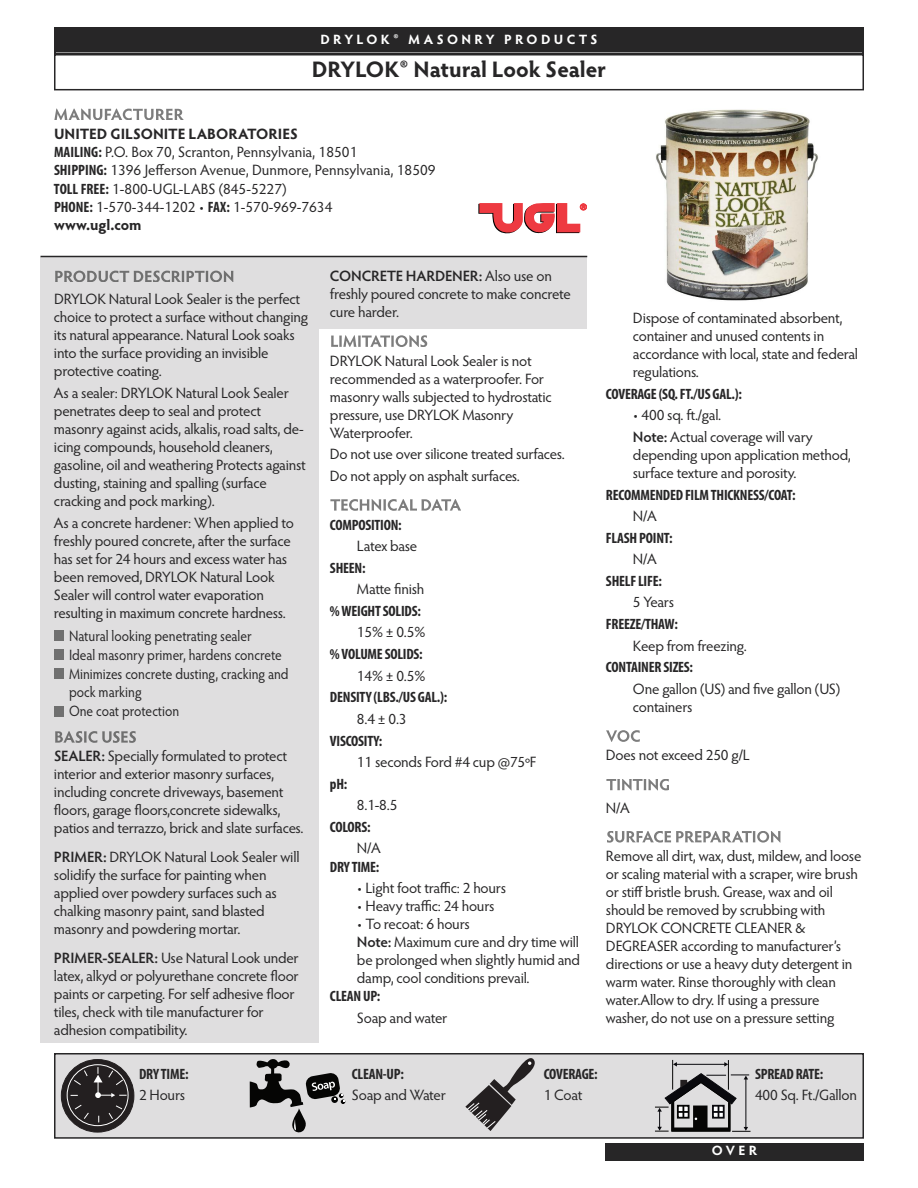
<style>
.page{position:relative;width:918px;height:1188px;background:#fff}
.page>*{position:absolute;margin:0;border:0;box-sizing:border-box;transform-origin:0 0}
.t1{font:700 22.5px "Hypatia Sans Pro";color:#272627}
.t2{font:15px/18px "Hypatia Sans Pro";letter-spacing:-.015em;color:#272627}
.t3{font:700 condensed 15px "Myriad Pro";letter-spacing:-.015em;color:#272627}
.t4{font:15px/18.9px "Hypatia Sans Pro";letter-spacing:-.015em;color:#272627;scale:.9 1}
.t5{font:700 13.5px "Hypatia Sans Pro";letter-spacing:.25em;color:#fff}
.t6{font:8.7px "Helvetica";color:#ee3a41}
.s1{font-weight:700}
.s2{font-family:"Myriad Pro";font-weight:700;font-stretch:condensed}
.s3{font-weight:600}
</style>
<div class="page">
<div style="left:40px;top:257px;width:279px;height:786px;background:#dfdedf"></div>
<div style="left:54px;top:54px;width:810px;height:36px;border:2px solid #272627"></div>
<svg style="left:478px;top:203px;width:102px;height:31px"></svg>
<svg style="left:54px;top:109px;width:130px;height:11px"></svg>
<div style="left:56px;top:28px;width:807px;height:24px;background:#272627"></div>
<div style="left:54px;top:27px;width:810px;height:27px;border:2px solid #272627"></div>
<div style="left:605px;top:1144px;width:259px;height:17px;background:#272627"></div>
<div style="left:55px;top:1054px;width:808px;height:84px;background:#dfdedf"></div>
<div style="left:54px;top:1053px;width:810px;height:86px;border:2px solid #272627"></div>
<div style="left:61px;top:1060px;width:73px;height:72px;background:#231f20;border-radius:50%"></div>
<div style="left:61px;top:1059px;width:73px;height:74px;border:1px solid #231f20;border-radius:50%"></div>
<div style="left:67px;top:1064px;width:62px;height:62px;border:1px solid #fff;border-radius:50%"></div>
<svg style="left:73px;top:1069px;width:15px;height:16px"></svg>
<svg style="left:74px;top:1104px;width:15px;height:16px"></svg>
<svg style="left:108px;top:1105px;width:15px;height:15px"></svg>
<svg style="left:94px;top:1067px;width:33px;height:31px"></svg>
<svg style="left:250px;top:1059px;width:95px;height:74px"></svg>
<svg style="left:465px;top:1058px;width:70px;height:73px"></svg>
<hr style="left:672px;top:1060px;width:1px;height:30px;background:#050504">
<hr style="left:728px;top:1060px;width:1px;height:30px;background:#050504">
<hr style="left:676px;top:1064px;width:49px;height:1px;background:#09090d">
<svg style="left:724px;top:1062px;width:4px;height:5px"></svg>
<svg style="left:673px;top:1062px;width:4px;height:5px"></svg>
<svg style="left:655px;top:1073px;width:96px;height:59px"></svg>
<div style="left:308px;top:257px;width:279px;height:71px;background:#dfdedf"></div>
<svg style="left:55px;top:271px;width:139px;height:11px"></svg>
<div style="left:54px;top:630px;width:10px;height:11px;background:#707070"></div>
<div style="left:54px;top:649px;width:10px;height:11px;background:#707070"></div>
<div style="left:54px;top:669px;width:10px;height:10px;background:#707070"></div>
<div style="left:54px;top:706px;width:10px;height:10px;background:#707070"></div>
<svg style="left:55px;top:731px;width:81px;height:12px"></svg>
<svg style="left:331px;top:335px;width:96px;height:12px"></svg>
<svg style="left:330px;top:499px;width:131px;height:12px"></svg>
<svg style="left:606px;top:730px;width:34px;height:12px"></svg>
<svg style="left:606px;top:779px;width:63px;height:11px"></svg>
<svg style="left:607px;top:831px;width:125px;height:12px"></svg>
<img style="left:656px;top:109px;width:162px;height:192px">
<hr style="left:40px;top:256px;width:547px;height:1px;background:#272627">
<p class="t5" style="left:320px;top:34px;width:279px">DRYLOK® MASONRY PRODUCTS</p>
<h1 class="t1" style="left:312px;top:61px;width:296px">DRYLOK® Natural Look Sealer</h1>
<p class="t2" style="left:54px;top:126px;width:383px"><span class="s1">UNITED GILSONITE LABORATORIES<br></span><span class="s2">MAILING:</span> P.O. Box 70, Scranton, Pennsylvania, 18501<br><span class="s2">SHIPPING:</span> 1396 Jefferson Avenue, Dunmore, Pennsylvania, 18509<br><span class="s2">TOLL FREE:</span> 1-800-UGL-LABS (845-5227)<br><span class="s2">PHONE:</span> 1-570-344-1202 • <span class="s2">FAX:</span> 1-570-969-7634<br><span class="s1">www.ugl.com</span></p>
<p class="t6" style="left:580px;top:203px;width:8px">®</p>
<p class="t2" style="left:54px;top:292px;width:256px">DRYLOK Natural Look Sealer is the perfect choice to protect a surface without changing its natural appearance. Natural Look soaks into the surface providing an invisible protective coating.</p>
<p class="t2" style="left:54px;top:385px;width:253px">As a sealer: DRYLOK Natural Look Sealer penetrates deep to seal and protect masonry against acids, alkalis, road salts, de&shy;icing compounds, household cleaners, gasoline, oil and weathering Protects against dusting, staining and spalling (surface cracking and pock marking).</p>
<p class="t2" style="left:54px;top:515px;width:241px">As a concrete hardener: When applied to freshly poured concrete, after the surface has set for 24 hours and excess water has been removed, DRYLOK Natural Look Sealer will control water evaporation resulting in maximum concrete hardness.</p>
<p class="t4" style="left:69px;top:627px;width:246px">Natural looking penetrating sealer<br>Ideal masonry primer, hardens concrete<br>Minimizes concrete dusting, cracking and pock marking<br>One coat protection</p>
<p class="t2" style="left:54px;top:749px;width:251px"><span class="s3">SEALER:</span> Specially formulated to protect interior and exterior masonry surfaces, including concrete driveways, basement floors, garage floors,concrete sidewalks, patios and terrazzo, brick and slate surfaces.</p>
<p class="t2" style="left:54px;top:849px;width:247px"><span class="s3">PRIMER:</span> DRYLOK Natural Look Sealer will solidify the surface for painting when applied over powdery surfaces such as chalking masonry paint, sand blasted masonry and powdering mortar.</p>
<p class="t2" style="left:54px;top:950px;width:246px"><span class="s3">PRIMER-SEALER:</span> Use Natural Look under latex, alkyd or polyurethane concrete floor paints or carpeting. For self adhesive floor tiles, check with tile manufacturer for adhesion compatibility.</p>
<p class="t3" style="left:139px;top:1068px;width:51px">DRY TIME:</p>
<p class="t2" style="left:139px;top:1087px;width:48px">2 Hours</p>
<p class="t2" style="left:330px;top:268px;width:242px"><span class="s3">CONCRETE HARDENER:</span> Also use on freshly poured concrete to make concrete cure harder.</p>
<p class="t2" style="left:330px;top:353px;width:223px">DRYLOK Natural Look Sealer is not recommended as a waterproofer. For masonry walls subjected to hydrostatic pressure, use DRYLOK Masonry<br>Waterproofer.</p>
<p class="t2" style="left:330px;top:445px;width:236px;line-height:21.6px">Do not use over silicone treated surfaces.<br>Do not apply on asphalt surfaces.</p>
<p class="t3" style="left:330px;top:519px;width:73px">COMPOSITION:</p>
<p class="t2" style="left:357px;top:538px;width:62px">Latex base</p>
<p class="t3" style="left:330px;top:562px;width:37px">SHEEN:</p>
<p class="t2" style="left:357px;top:582px;width:69px">Matte finish</p>
<p class="t3" style="left:330px;top:606px;width:92px">%WEIGHTSOLIDS:</p>
<p class="t2" style="left:357px;top:625px;width:70px">15% ± 0.5%</p>
<p class="t3" style="left:330px;top:649px;width:94px">%VOLUMESOLIDS:</p>
<p class="t2" style="left:357px;top:668px;width:70px">14% ± 0.5%</p>
<p class="t3" style="left:330px;top:692px;width:119px">DENSITY (LBS./US GAL.):</p>
<p class="t2" style="left:357px;top:711px;width:51px">8.4 ± 0.3</p>
<p class="t3" style="left:330px;top:735px;width:54px">VISCOSITY:</p>
<p class="t2" style="left:357px;top:754px;width:181px">11 seconds Ford #4 cup @75ºF</p>
<p class="t3" style="left:330px;top:779px;width:19px">pH:</p>
<p class="t2" style="left:357px;top:798px;width:42px">8.1-8.5</p>
<p class="t3" style="left:330px;top:822px;width:42px">COLORS:</p>
<p class="t2" style="left:357px;top:841px;width:25px">N/A</p>
<p class="t3" style="left:330px;top:861px;width:51px">DRY TIME:</p>
<p class="t2" style="left:357px;top:880px;width:151px">• Light foot traffic: 2 hours</p>
<p class="t2" style="left:357px;top:898px;width:139px">• Heavy traffic: 24 hours</p>
<p class="t2" style="left:357px;top:916px;width:225px">• To recoat: 6 hours<br><span class="s3">Note:</span> Maximum cure and dry time will be prolonged when slightly humid and damp, cool conditions prevail.</p>
<p class="t3" style="left:330px;top:991px;width:52px">CLEANUP:</p>
<p class="t2" style="left:357px;top:1010px;width:92px">Soap and water</p>
<p class="t2" style="left:633px;top:310px;width:227px">Dispose of contaminated absorbent, container and unused contents in accordance with local, state and federal regulations.</p>
<p class="t3" style="left:606px;top:389px;width:138px">COVERAGE(SQ.FT./US GAL.):</p>
<p class="t2" style="left:633px;top:406px;width:181px;line-height:21.6px">• 400 sq. ft./gal.<br><span class="s3">Note:</span> Actual coverage will vary</p>
<p class="t2" style="left:633px;top:447px;width:219px">depending upon application method, surface texture and porosity.</p>
<p class="t3" style="left:606px;top:489px;width:191px">RECOMMENDED FILMTHICKNESS/COAT:</p>
<p class="t2" style="left:633px;top:508px;width:25px">N/A</p>
<p class="t3" style="left:606px;top:533px;width:68px">FLASH POINT:</p>
<p class="t2" style="left:633px;top:552px;width:25px">N/A</p>
<p class="t3" style="left:606px;top:576px;width:57px">SHELFLIFE:</p>
<p class="t2" style="left:633px;top:595px;width:43px">5 Years</p>
<p class="t3" style="left:606px;top:619px;width:73px">FREEZE/THAW:</p>
<p class="t2" style="left:633px;top:638px;width:115px">Keep from freezing.</p>
<p class="t3" style="left:606px;top:662px;width:89px">CONTAINER SIZES:</p>
<p class="t2" style="left:633px;top:681px;width:209px">One gallon (US) and five gallon (US) containers</p>
<p class="t2" style="left:606px;top:748px;width:145px">Does not exceed 250 g/L</p>
<p class="t2" style="left:606px;top:800px;width:25px">N/A</p>
<p class="t2" style="left:606px;top:848px;width:257px">Remove all dirt, wax, dust, mildew, and loose or scaling material with a scraper, wire brush or stiff bristle brush. Grease, wax and oil should be removed by scrubbing with DRYLOK CONCRETE CLEANER &amp; DEGREASER according to manufacturer’s directions or use a heavy duty detergent in warm water. Rinse thoroughly with clean water.Allow to dry. If using a pressure washer, do not use on a pressure setting</p>
<p class="t3" style="left:352px;top:1068px;width:53px">CLEAN-UP:</p>
<p class="t2" style="left:352px;top:1087px;width:96px">Soap and Water</p>
<p class="t3" style="left:544px;top:1068px;width:56px">COVERAGE:</p>
<p class="t2" style="left:544px;top:1087px;width:40px">1 Coat</p>
<p class="t3" style="left:755px;top:1068px;width:70px">SPREAD RATE:</p>
<p class="t2" style="left:755px;top:1087px;width:103px">400 Sq. Ft./Gallon</p>
<p class="t5" style="left:712px;top:1146px;width:47px">OVER</p>
</div>
